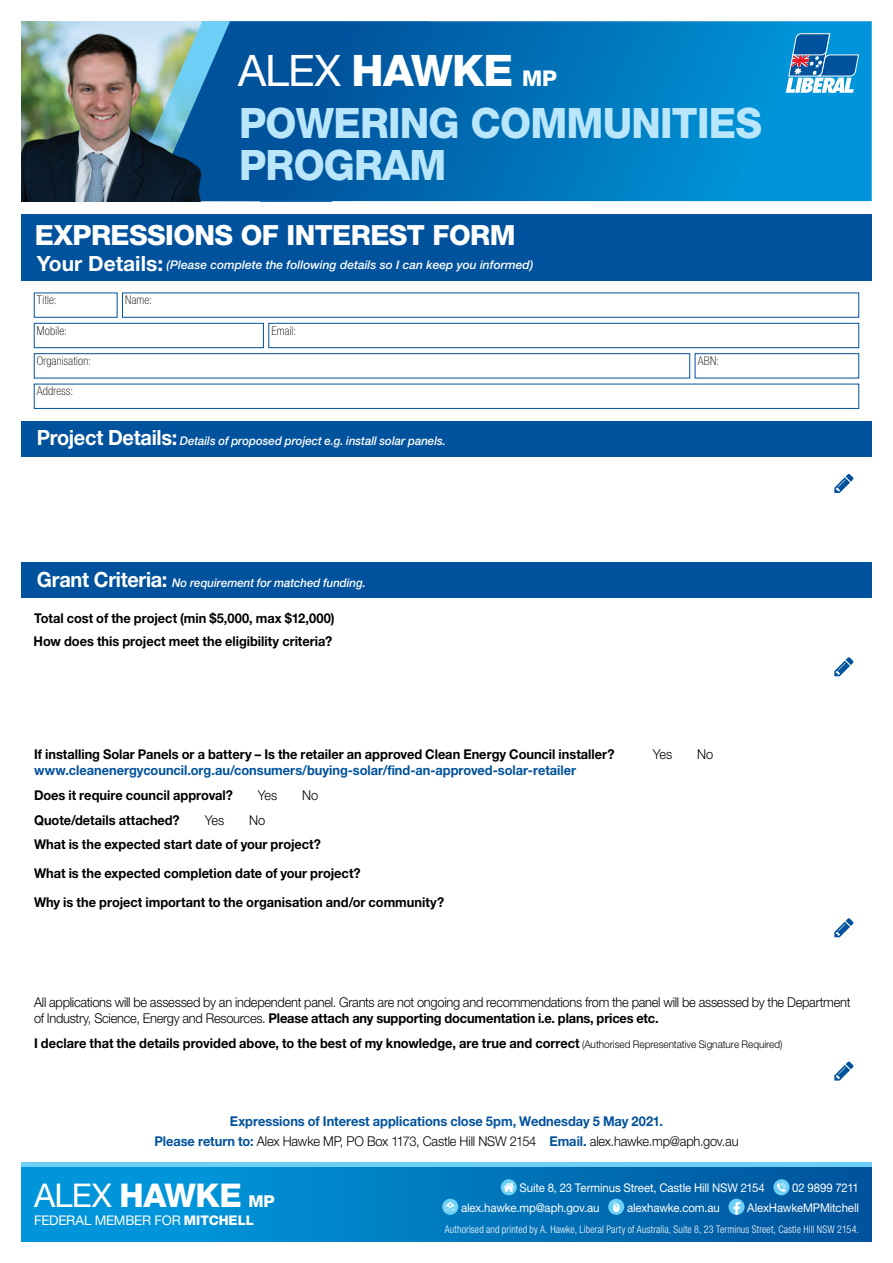
<style>
.page{position:relative;width:893px;height:1263px;background:#fff}
.page>*{position:absolute;margin:0;border:0;box-sizing:border-box;transform-origin:0 0}
.t1{font:800 43.5px "Helvetica Neue LT Pro";letter-spacing:-.015em;color:#fff}
.t2{font:800 42px/42px "Helvetica Neue LT Pro";letter-spacing:-.02em;color:#b9e6fa;scale:.95 1}
.t3{font:800 32.7px "Helvetica Neue LT Pro";letter-spacing:-.015em;color:#fff}
.t4{font:800 27.9px "Helvetica Neue LT Pro";letter-spacing:-.02em;color:#fff}
.t5{font:700 13.5px/29px "Helvetica Neue LT Pro";color:#000;scale:.95 1}
.t6{font:300 13.5px/16.2px "Helvetica Neue LT Pro";letter-spacing:-.02em;color:#000;scale:.95 1}
.t7{font:700 13.5px/20.4px "Helvetica Neue LT Pro";color:#00529c;text-align:center;scale:.95 1}
.t8{font:13.35px "Helvetica Neue LT Pro";letter-spacing:-.015em;color:#fff}
.t9{font:12px "Helvetica Neue LT Pro";letter-spacing:-.01em;color:#fff;scale:.95 1}
.t10{font:italic 500 12px "Helvetica Neue LT Pro";color:#fff;scale:.95 1}
.t11{font:italic 500 12px "Helvetica Neue LT Pro";color:#fff}
.t12{font:100 condensed 12px "Helvetica Neue LT Std";letter-spacing:.015em;color:#000}
.t13{font:300 condensed 10.5px "Helvetica Neue LT Std";letter-spacing:.015em;color:#fff;scale:.95 1}
.s1{font-weight:400}
.s2{font-size:21.75px}
.s3{font-weight:700;font-style:normal;font-size:21px}
.s4{font-weight:700}
.s5{font-weight:300;font-size:10.5px}
.s6{font-weight:300;color:#000}
.s7{font-size:16.35px}
.s8{font-weight:800}
</style>
<div class="page">
<div style="left:21px;top:214px;width:851px;height:67px;background:#00529c"></div>
<div style="left:34px;top:323px;width:230px;height:25px;border:1px solid #00529c"></div>
<div style="left:269px;top:323px;width:590px;height:25px;border:1px solid #00529c"></div>
<div style="left:34px;top:353px;width:656px;height:25px;border:1px solid #00529c"></div>
<div style="left:695px;top:353px;width:164px;height:25px;border:1px solid #00529c"></div>
<div style="left:34px;top:384px;width:825px;height:25px;border:1px solid #00529c"></div>
<svg style="left:834px;top:474px;width:19px;height:19px"></svg>
<div style="left:21px;top:421px;width:851px;height:35px;background:#00529c"></div>
<svg style="left:834px;top:657px;width:19px;height:19px"></svg>
<svg style="left:834px;top:918px;width:19px;height:19px"></svg>
<svg style="left:834px;top:1061px;width:19px;height:19px"></svg>
<div style="left:21px;top:562px;width:851px;height:36px;background:#00529c"></div>
<svg style="left:249px;top:21px;width:623px;height:180px;background:#0073b9"></svg>
<svg style="left:786px;top:33px;width:73px;height:60px;background:#4893c6"></svg>
<div style="left:21px;top:1164px;width:851px;height:78px;background:linear-gradient(to right,#03a0e3,#03579e)"></div>
<svg style="left:501px;top:1179px;width:16px;height:16px"></svg>
<svg style="left:503px;top:1183px;width:11px;height:9px"></svg>
<svg style="left:773px;top:1179px;width:16px;height:16px"></svg>
<svg style="left:777px;top:1182px;width:9px;height:11px"></svg>
<svg style="left:442px;top:1199px;width:16px;height:16px"></svg>
<svg style="left:446px;top:1202px;width:9px;height:9px"></svg>
<div style="left:608px;top:1199px;width:16px;height:16px;background:#6dcff6;border-radius:50%"></div>
<svg style="left:613px;top:1201px;width:6px;height:11px"></svg>
<svg style="left:728px;top:1199px;width:17px;height:16px"></svg>
<svg style="left:733px;top:1202px;width:7px;height:13px"></svg>
<hr style="left:21px;top:1162px;width:851px;height:4px;background:#6dcff6">
<img style="left:21px;top:21px;width:228px;height:180px">
<h1 class="t1" style="left:238px;top:44px;width:320px"><span class="s1">ALEX</span> HAWKE <span class="s2">MP</span></h1>
<h2 class="t2" style="left:239px;top:102px;width:552px">POWERING COMMUNITIES<br>PROGRAM</h2>
<h3 class="t4" style="left:35px;top:219px;width:482px">EXPRESSIONS OF INTEREST FORM</h3>
<p class="t11" style="left:37px;top:258px;width:498px"><span class="s3">Your Details:</span> (Please complete the following details so I can keep you informed)</p>
<p class="t12" style="left:37px;top:293px;width:21px">Title:</p>
<p class="t12" style="left:125px;top:293px;width:28px">Name:</p>
<p class="t12" style="left:37px;top:324px;width:32px">Mobile:</p>
<p class="t12" style="left:271px;top:324px;width:26px">Email:</p>
<p class="t12" style="left:37px;top:354px;width:56px">Organisation:</p>
<p class="t12" style="left:698px;top:354px;width:23px">ABN:</p>
<p class="t12" style="left:37px;top:384px;width:38px">Address:</p>
<p class="t10" style="left:37px;top:434px;width:432px"><span class="s3">Project Details:</span> Details of proposed project e.g. install solar panels.</p>
<p class="t10" style="left:37px;top:575px;width:348px"><span class="s3">Grant Criteria:</span> No requirement for matched funding.</p>
<p class="t5" style="left:34px;top:604px;width:318px">Total cost of the project (min $5,000, max $12,000)</p>
<p class="t5" style="left:34px;top:626px;width:316px">How does this project meet the eligibility criteria?</p>
<p class="t5" style="left:34px;top:739px;width:613px">If installing Solar Panels or a battery – Is the retailer an approved Clean Energy Council installer?</p>
<p class="t6" style="left:653px;top:746px;width:22px">Yes</p>
<p class="t6" style="left:697px;top:746px;width:18px">No</p>
<p class="t7" style="left:34px;top:760px;width:572px">www.cleanenergycouncil.org.au/consumers/buying-solar/find-an-approved-solar-retailer</p>
<p class="t5" style="left:34px;top:780px;width:211px">Does it require council approval?</p>
<p class="t6" style="left:258px;top:787px;width:22px">Yes</p>
<p class="t6" style="left:302px;top:787px;width:18px">No</p>
<p class="t5" style="left:34px;top:805px;width:155px">Quote/details attached?</p>
<p class="t6" style="left:205px;top:811px;width:22px">Yes</p>
<p class="t6" style="left:249px;top:811px;width:18px">No</p>
<p class="t5" style="left:34px;top:830px;width:433px">What is the expected start date of your project?<br>What is the expected completion date of your project?<br>Why is the project important to the organisation and/or community?</p>
<p class="t6" style="left:34px;top:994px;width:861px">All applications will be assessed by an independent panel. Grants are not ongoing and recommendations from the panel will be assessed by the Department of Industry, Science, Energy and Resources. <span class="s4">Please attach any supporting documentation i.e. plans, prices etc.</span></p>
<p class="t5" style="left:34px;top:1028px;width:789px">I declare that the details provided above, to the best of my knowledge, are true and correct <span class="s5">(Authorised Representative Signature Required)</span></p>
<p class="t7" style="left:154px;top:1110px;width:616px">Expressions of Interest applications close 5pm, Wednesday 5 May 2021.<br>Please return to: <span class="s6">Alex Hawke MP, PO Box 1173, Castle Hill NSW 2154</span> Email. <span class="s6">alex.hawke.mp@aph.gov.au</span></p>
<h3 class="t3" style="left:34px;top:1175px;width:242px"><span class="s1">ALEX</span> HAWKE <span class="s7">MP</span></h3>
<p class="t8" style="left:34px;top:1212px;width:221px">FEDERAL MEMBER FOR <span class="s8">MITCHELL</span></p>
<p class="t9" style="left:520px;top:1180px;width:260px">Suite 8, 23 Terminus Street, Castle Hill NSW 2154</p>
<p class="t9" style="left:792px;top:1180px;width:72px">02 9899 7211</p>
<p class="t9" style="left:461px;top:1200px;width:147px">alex.hawke.mp@aph.gov.au</p>
<p class="t9" style="left:627px;top:1200px;width:99px">alexhawke.com.au</p>
<p class="t9" style="left:747px;top:1200px;width:119px">AlexHawkeMPMitchell</p>
<p class="t13" style="left:445px;top:1223px;width:438px">Authorised and printed by A. Hawke, Liberal Party of Australia, Suite 8, 23 Terminus Street, Castle Hill NSW 2154.</p>
</div>
